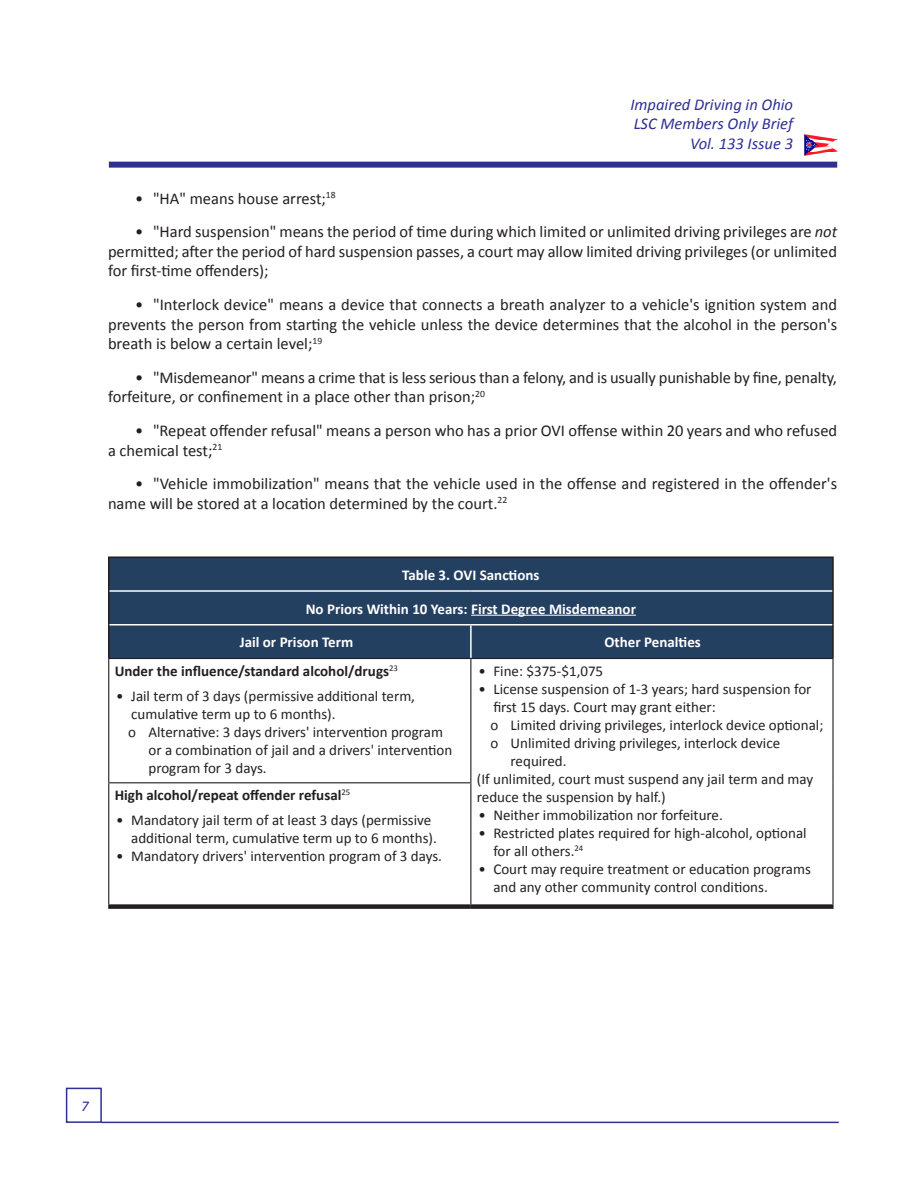
<style>
.page{position:relative;width:918px;height:1188px;background:#fff}
.page>*{position:absolute;margin:0;border:0;box-sizing:border-box;transform-origin:0 0}
.Body_text{font:16.5px/19.8px "Calibri";color:#231f20}
.t1{font:italic 16.5px/19.8px "Calibri";color:#2e3092;text-align:right}
.t2{font:15px/18px "Calibri";color:#231f20}
.t3{font:700 15px "Calibri";color:#fff}
.t4{font:700 15px "Calibri";color:#231f20}
.t5{font:italic 15px "Calibri";color:#2e3092}
.s1{font-style:italic}
</style>
<div class="page">
<img style="left:805px;top:135px;width:33px;height:21px">
<hr style="left:101px;top:1122px;width:738px;height:1px;background:#2e3092">
<div style="left:66px;top:1088px;width:36px;height:35px;background:#fff;border:2px solid #2e3092"></div>
<div style="left:109px;top:162px;width:728px;height:6px;background:#2e3092"></div>
<div style="left:110px;top:558px;width:722px;height:100px;background:#244061"></div>
<hr style="left:108px;top:591px;width:2px;height:34px;background:#231f20">
<hr style="left:832px;top:591px;width:2px;height:34px;background:#231f20">
<hr style="left:108px;top:625px;width:2px;height:33px;background:#231f20">
<hr style="left:832px;top:625px;width:2px;height:33px;background:#231f20">
<hr style="left:110px;top:624px;width:361px;height:2px;background:#fff">
<hr style="left:471px;top:624px;width:361px;height:2px;background:#fff">
<hr style="left:470px;top:626px;width:2px;height:32px;background:#fff">
<hr style="left:108px;top:658px;width:363px;height:1px;background:#231f20">
<hr style="left:108px;top:659px;width:1px;height:123px;background:#231f20">
<hr style="left:471px;top:658px;width:363px;height:1px;background:#231f20">
<hr style="left:470px;top:659px;width:1px;height:123px;background:#231f20">
<hr style="left:832px;top:659px;width:2px;height:124px;background:#231f20">
<hr style="left:832px;top:783px;width:2px;height:121px;background:#231f20">
<div style="left:471px;top:904px;width:363px;height:5px;background:#231f20"></div>
<hr style="left:108px;top:782px;width:363px;height:1px;background:#231f20">
<hr style="left:108px;top:783px;width:1px;height:121px;background:#231f20">
<hr style="left:470px;top:783px;width:1px;height:121px;background:#231f20">
<div style="left:108px;top:904px;width:363px;height:5px;background:#231f20"></div>
<hr style="left:108px;top:556px;width:363px;height:2px;background:#231f20">
<hr style="left:108px;top:558px;width:2px;height:33px;background:#231f20">
<hr style="left:471px;top:556px;width:363px;height:2px;background:#231f20">
<hr style="left:832px;top:558px;width:2px;height:33px;background:#231f20">
<hr style="left:110px;top:590px;width:361px;height:2px;background:#fff">
<hr style="left:471px;top:590px;width:361px;height:2px;background:#fff">
<hr style="left:471px;top:615px;width:165px;height:1px;background:#fff">
<p class="t1" style="left:630px;top:94px;width:164px">Impaired Driving in Ohio<br>LSC Members Only Brief<br>Vol. 133 Issue 3</p>
<p class="Body_text" style="left:135px;top:188px;width:202px">• "HA" means house arrest;<sup>18</sup></p>
<p class="Body_text" style="left:108px;top:222px;width:731px;text-align:justify;text-indent:27px">• "Hard suspension" means the period of time during which limited or unlimited driving privileges are <span class="s1">not </span>permitted; after the period of hard suspension passes, a court may allow limited driving privileges (or unlimited for first-time offenders);</p>
<p class="Body_text" style="left:108px;top:294px;width:731px;text-align:justify;text-indent:27px">• "Interlock device" means a device that connects a breath analyzer to a vehicle's ignition system and prevents the person from starting the vehicle unless the device determines that the alcohol in the person's breath is below a certain level;<sup>19</sup></p>
<p class="Body_text" style="left:108px;top:367px;width:731px;text-indent:27px">• "Misdemeanor" means a crime that is less serious than a felony, and is usually punishable by fine, penalty, forfeiture, or confinement in a place other than prison;<sup>20</sup></p>
<p class="Body_text" style="left:108px;top:420px;width:731px;text-indent:27px">• "Repeat offender refusal" means a person who has a prior OVI offense within 20 years and who refused a chemical test;<sup>21</sup></p>
<p class="Body_text" style="left:108px;top:474px;width:731px;text-indent:27px">• "Vehicle immobilization" means that the vehicle used in the offense and registered in the offender's name will be stored at a location determined by the court.<sup>22</sup></p>
<p class="t3" style="left:402px;top:565px;width:139px">Table 3. OVI Sanctions</p>
<p class="t3" style="left:306px;top:599px;width:332px">No Priors Within 10 Years: First Degree Misdemeanor</p>
<p class="t3" style="left:240px;top:633px;width:115px">Jail or Prison Term</p>
<p class="t3" style="left:604px;top:633px;width:98px">Other Penalties</p>
<p class="t4" style="left:115px;top:661px;width:285px">Under the influence/standard alcohol/drugs<sup>23</sup></p>
<p class="t2" style="left:131px;top:687px;width:285px;text-indent:-15px">• Jail term of 3 days (permissive additional term, cumulative term up to 6 months).</p>
<p class="t2" style="left:148px;top:723px;width:305px;text-indent:-20px">o Alternative: 3 days drivers' intervention program or a combination of jail and a drivers' intervention program for 3 days.</p>
<p class="t2" style="left:478px;top:662px;width:126px">• Fine: $375-$1,075</p>
<p class="t2" style="left:493px;top:680px;width:320px;text-indent:-15px">• License suspension of 1-3 years; hard suspension for first 15 days. Court may grant either:</p>
<p class="t2" style="left:490px;top:716px;width:335px">o Limited driving privileges, interlock device optional;</p>
<p class="t2" style="left:511px;top:734px;width:271px;text-indent:-20px">o Unlimited driving privileges, interlock device required.</p>
<p class="t2" style="left:477px;top:770px;width:338px">(If unlimited, court must suspend any jail term and may reduce the suspension by half.)</p>
<p class="t2" style="left:478px;top:806px;width:246px">• Neither immobilization nor forfeiture.</p>
<p class="t2" style="left:493px;top:824px;width:315px;text-indent:-15px">• Restricted plates required for high-alcohol, optional for all others.<sup>24</sup></p>
<p class="t2" style="left:493px;top:860px;width:319px;text-indent:-15px">• Court may require treatment or education programs and any other community control conditions.</p>
<p class="t4" style="left:115px;top:786px;width:237px">High alcohol/repeat offender refusal<sup>25</sup></p>
<p class="t2" style="left:131px;top:811px;width:307px;text-indent:-15px">• Mandatory jail term of at least 3 days (permissive additional term, cumulative term up to 6 months).</p>
<p class="t2" style="left:116px;top:847px;width:327px">• Mandatory drivers' intervention program of 3 days.</p>
<p class="t5" style="left:81px;top:1095px;width:9px">7</p>
</div>
